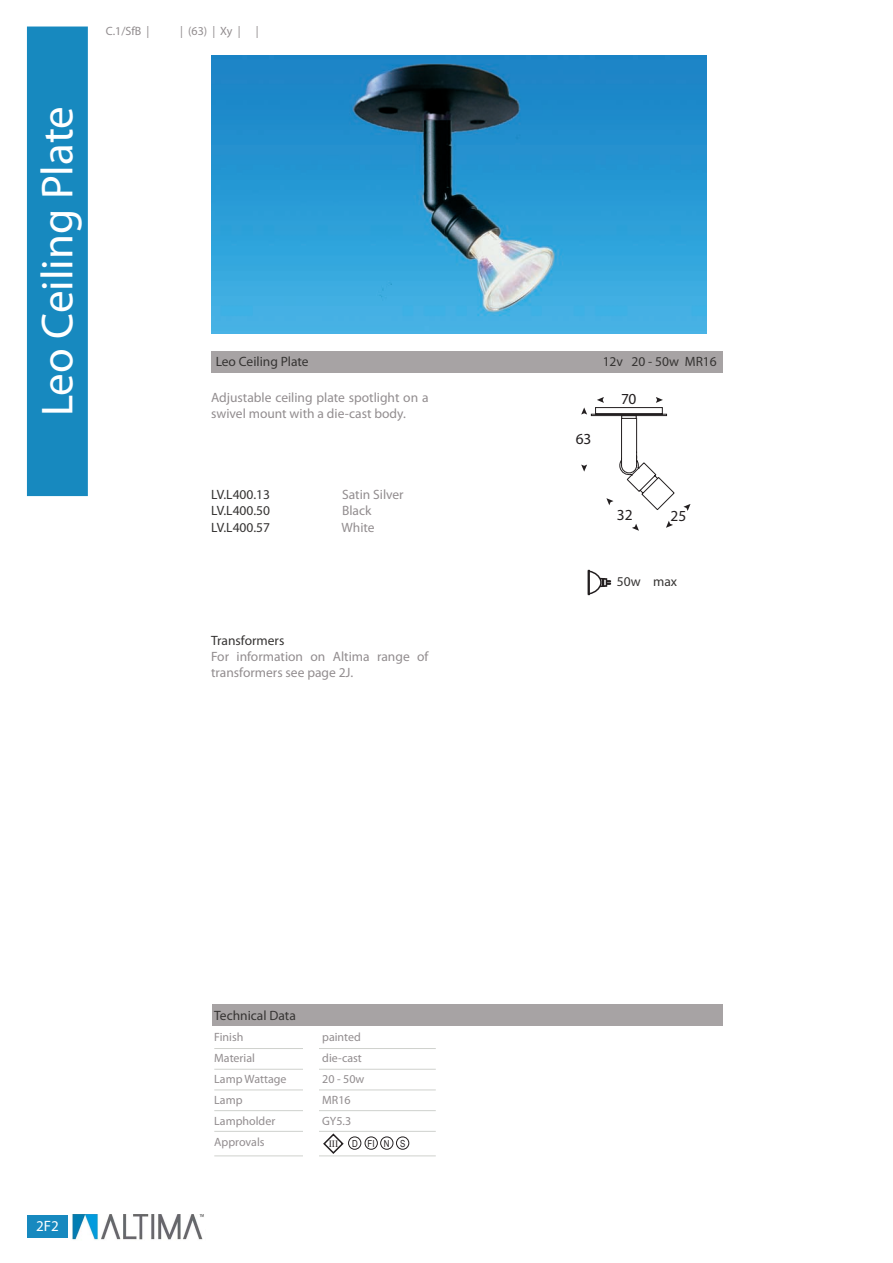
<style>
.page{position:relative;width:893px;height:1263px;background:#fff}
.page>*{position:absolute;margin:0;border:0;box-sizing:border-box;transform-origin:0 0}
.t1{font:45px "Myriad Pro";color:#fff}
.t2{font:15.45px "Myriad Pro";color:#231f20}
.t3{font:15px "Myriad Pro";color:#fff}
.t4{font:13.5px/16.2px "Myriad Pro";color:#928d8f}
.t5{font:13.5px "Myriad Pro";color:#363433}
.t6{font:12px "Myriad Pro";color:#928d8f}
.t7{font:9.75px "Arial Narrow";letter-spacing:.985em;color:#231f20}
.t8{font:9.75px "Times New Roman";color:#231f20}
.s1{color:#363433}
</style>
<div class="page">
<img style="left:71px;top:1214px;width:133px;height:26px">
<div style="left:27px;top:27px;width:61px;height:469px;background:#1789bf"></div>
<div style="left:27px;top:1215px;width:40px;height:22px;background:#1789bf"></div>
<img style="left:212px;top:55px;width:494px;height:278px">
<div style="left:211px;top:351px;width:511px;height:21px;background:#a7a3a4"></div>
<svg style="left:632px;top:524px;width:7px;height:7px"></svg>
<svg style="left:666px;top:521px;width:7px;height:7px"></svg>
<svg style="left:683px;top:504px;width:7px;height:7px"></svg>
<svg style="left:581px;top:397px;width:94px;height:113px"></svg>
<hr style="left:214px;top:1155px;width:222px;height:1px;background:#cfd1cd">
<div style="left:212px;top:1004px;width:510px;height:21px;background:#a7a3a4"></div>
<hr style="left:214px;top:1048px;width:222px;height:1px;background:#cfd1cd">
<hr style="left:214px;top:1069px;width:222px;height:1px;background:#cfd1cd">
<hr style="left:214px;top:1089px;width:222px;height:1px;background:#cfd1cd">
<hr style="left:214px;top:1110px;width:222px;height:1px;background:#cfd1cd">
<hr style="left:214px;top:1131px;width:222px;height:1px;background:#cfd1cd">
<div style="left:303px;top:1040px;width:16px;height:121px;background:#fff"></div>
<svg style="left:323px;top:1133px;width:86px;height:21px"></svg>
<svg style="left:587px;top:569px;width:25px;height:26px"></svg>
<hr style="left:588px;top:571px;width:2px;height:23px;background:#231f20">
<p class="t6" style="left:106px;top:24px;width:45px">C.1/SfB |</p>
<p class="t6" style="left:180px;top:24px;width:62px">| (63) | Xy |</p>
<p class="t6" style="left:256px;top:24px;width:4px">|</p>
<p class="t1" style="left:29px;top:416px;width:311px;rotate:-90deg">Leo Ceiling Plate</p>
<p class="t5" style="left:216px;top:353px;width:94px">Leo Ceiling Plate</p>
<p class="t5" style="left:603px;top:353px;width:116px">12v 20 - 50w MR16</p>
<p class="t4" style="left:211px;top:389px;width:219px">Adjustable ceiling plate spotlight on a swivel mount with a die-cast body.</p>
<p class="t2" style="left:621px;top:389px;width:17px">70</p>
<p class="t5" style="left:211px;top:486px;width:60px">LV.L400.13</p>
<p class="t4" style="left:342px;top:486px;width:63px">Satin Silver</p>
<p class="t5" style="left:211px;top:502px;width:60px">LV.L400.50</p>
<p class="t4" style="left:342px;top:502px;width:31px">Black</p>
<p class="t5" style="left:211px;top:519px;width:60px">LV.L400.57</p>
<p class="t4" style="left:342px;top:519px;width:35px">White</p>
<p class="t4" style="left:211px;top:632px;width:219px"><span class="s1">Transformers<br></span>For information on Altima range of transformers see page 2J.</p>
<p class="t2" style="left:576px;top:430px;width:17px">63</p>
<p class="t2" style="left:617px;top:506px;width:17px">32</p>
<p class="t2" style="left:670px;top:506px;width:17px">25</p>
<p class="t5" style="left:617px;top:573px;width:62px">50w max</p>
<p class="t3" style="left:36px;top:1216px;width:24px">2F2</p>
<p class="t5" style="left:214px;top:1007px;width:83px">Technical Data</p>
<p class="t6" style="left:214px;top:1030px;width:31px">Finish</p>
<p class="t6" style="left:322px;top:1030px;width:40px">painted</p>
<p class="t6" style="left:214px;top:1051px;width:42px">Material</p>
<p class="t6" style="left:322px;top:1051px;width:41px">die-cast</p>
<p class="t6" style="left:214px;top:1072px;width:74px">Lamp Wattage</p>
<p class="t6" style="left:322px;top:1072px;width:44px">20 - 50w</p>
<p class="t6" style="left:214px;top:1093px;width:30px">Lamp</p>
<p class="t6" style="left:322px;top:1093px;width:30px">MR16</p>
<p class="t6" style="left:214px;top:1114px;width:63px">Lampholder</p>
<p class="t6" style="left:322px;top:1114px;width:31px">GY5.3</p>
<p class="t6" style="left:214px;top:1135px;width:52px">Approvals</p>
<p class="t8" style="left:329px;top:1137px;width:11px">III</p>
<p class="t7" style="left:352px;top:1136px;width:55px">DFINS</p>
</div>
